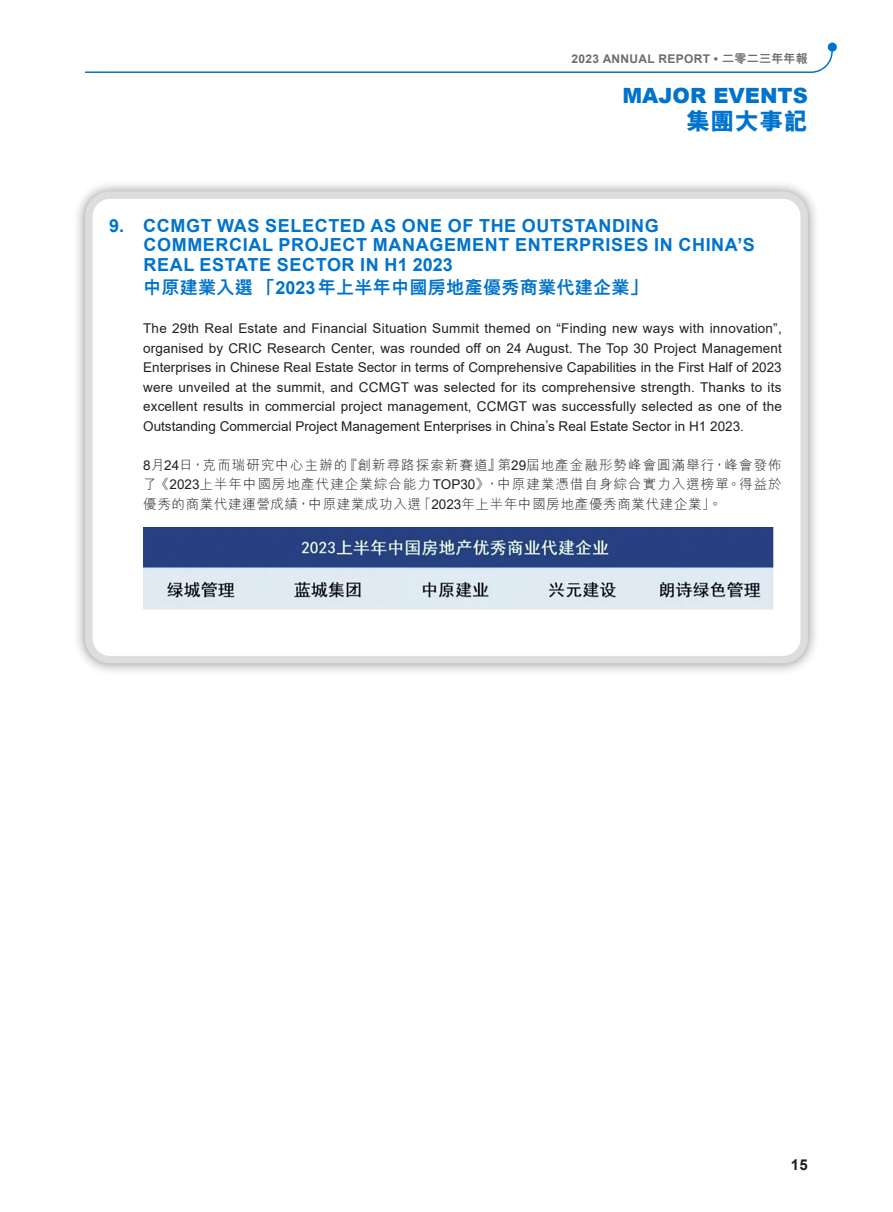
<style>
.page{position:relative;width:893px;height:1212px;background:#fff}
.page>*{position:absolute;margin:0;border:0;box-sizing:border-box;transform-origin:0 0}
.t1{font:800 24px "M Hei HK";letter-spacing:.02em;color:#0073ce}
.t2{font:900 21px "Arial";color:#0073ce}
.t3{font:700 18px/19.5px "Arial";letter-spacing:.035em;color:#0073ce}
.t4{font:800 18px "M Hei HK";letter-spacing:.02em;color:#0073ce}
.t5{font:700 15px "Arial";color:#231f20}
.t6{font:13.5px/19.5px "Arial";color:#231f20;text-align:justify}
.t7{font:300 13.5px/19.5px "M Hei HK";letter-spacing:.05em;color:#231f20;text-align:justify}
.t8{font:700 12px "Arial";letter-spacing:.025em;color:#6c6d70}
.s1{font-family:"M Hei HK";font-weight:800}
.s2{font-family:"Arial";font-weight:700}
.s3{font-family:"Arial";font-weight:400}
</style>
<div class="page">
<svg style="left:85px;top:47px;width:748px;height:26px"></svg>
<div style="left:828px;top:43px;width:9px;height:9px;background:#0073ce;border-radius:50%"></div>
<div style="left:73px;top:179px;width:747px;height:496px;background:#231f20;opacity:.5"></div>
<div style="left:89px;top:195px;width:715px;height:465px;background:#fff;border-radius:21px"></div>
<div style="left:85px;top:191px;width:723px;height:472px;border:8px solid #dcdddf;border-radius:21px"></div>
<img style="left:143px;top:527px;width:631px;height:83px">
<p class="t8" style="left:572px;top:50px;width:238px">2023 ANNUAL REPORT • <span class="s1">二零二三年年報</span></p>
<h2 class="t2" style="left:622px;top:80px;width:187px">MAJOR EVENTS</h2>
<h1 class="t1" style="left:686px;top:110px;width:123px">集團大事記</h1>
<h3 class="t3" style="left:143px;top:216px;width:613px;text-indent:-34px">9. CCMGT WAS SELECTED AS ONE OF THE OUTSTANDING<br>COMMERCIAL PROJECT MANAGEMENT ENTERPRISES IN CHINA’S<br>REAL ESTATE SECTOR IN H1 2023</h3>
<h3 class="t4" style="left:143px;top:279px;width:506px">中原建業入選「<span class="s2">2023</span>年上半年中國房地產優秀商業代建企業」</h3>
<p class="t6" style="left:143px;top:319px;width:640px">The 29th Real Estate and Financial Situation Summit themed on “Finding new ways with innovation”, organised by CRIC Research Center, was rounded off on 24 August. The Top 30 Project Management Enterprises in Chinese Real Estate Sector in terms of Comprehensive Capabilities in the First Half of 2023 were unveiled at the summit, and CCMGT was selected for its comprehensive strength. Thanks to its excellent results in commercial project management, CCMGT was successfully selected as one of the Outstanding Commercial Project Management Enterprises in China’s Real Estate Sector in H1 2023.</p>
<p class="t7" style="left:143px;top:455px;width:640px"><span class="s3">8</span>月<span class="s3">24</span>日，克而瑞研究中心主辦的『創新尋路探索新賽道』第<span class="s3">29</span>屆地產金融形勢峰會圓滿舉行，峰會發佈了《<span class="s3">2023</span>上半年中國房地產代建企業綜合能力<span class="s3">TOP30</span>》，中原建業憑借自身綜合實力入選榜單。得益於優秀的商業代建運營成績，中原建業成功入選「<span class="s3">2023</span>年上半年中國房地產優秀商業代建企業」。</p>
<p class="t5" style="left:791px;top:1154px;width:19px">15</p>
</div>
